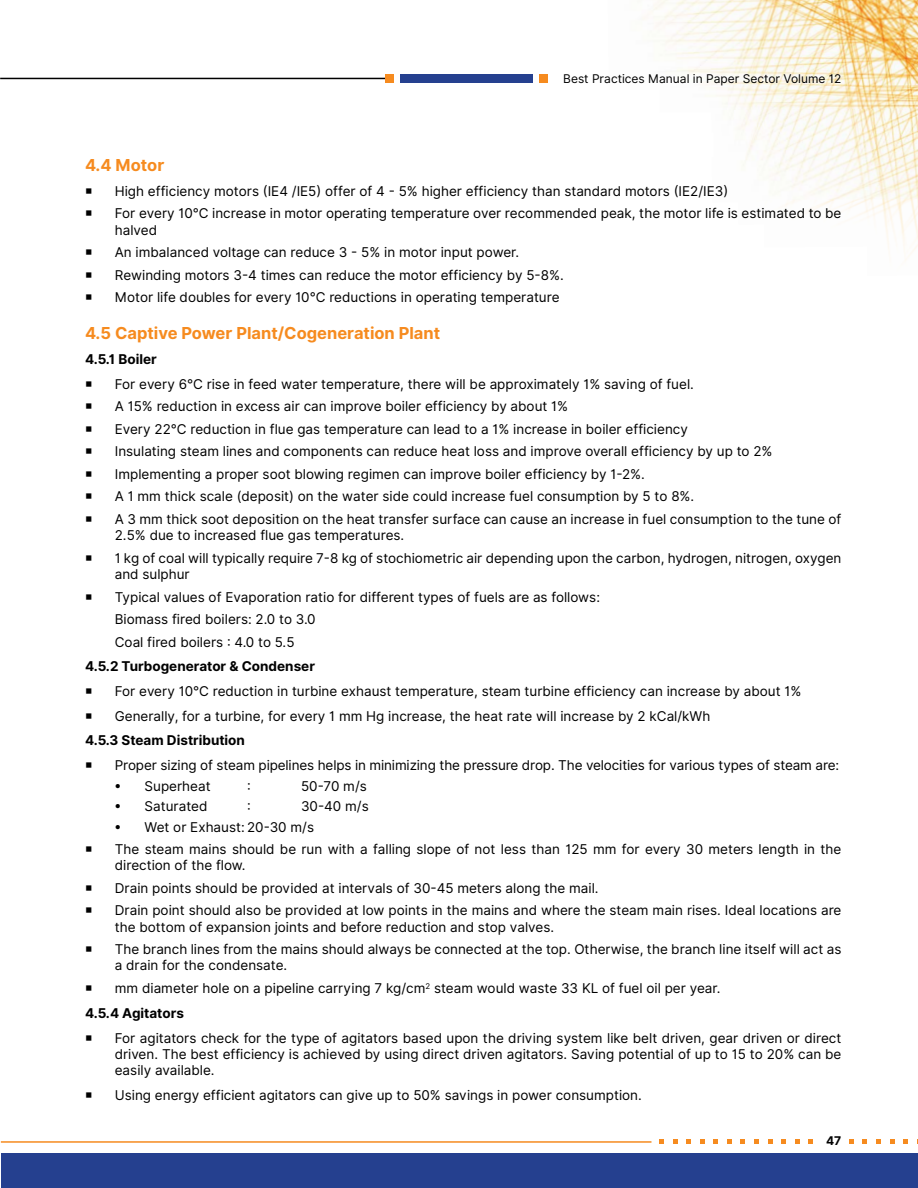
<style>
.page{position:relative;width:918px;height:1188px;background:#fff}
.page>*{position:absolute;margin:0;border:0;box-sizing:border-box;transform-origin:0 0}
.t1{font:700 16.5px "Inter";color:#f68b1f}
.t2{font:13.5px/16.2px "Inter";color:#000}
.t3{font:700 13.5px "Inter";color:#000}
.t4{font:12px "Inter";color:#000}
.t5{font:700 12px "Inter";color:#000}
.s1{font-weight:700}
</style>
<div class="page">
<img style="left:642px;top:0;width:276px;height:85px">
<img style="left:715px;top:85px;width:203px;height:23px">
<img style="left:733px;top:108px;width:185px;height:91px">
<img style="left:785px;top:199px;width:133px;height:22px">
<img style="left:885px;top:221px;width:33px;height:23px">
<img style="left:888px;top:244px;width:30px;height:17px">
<hr style="left:0;top:78px;width:390px;height:1px;background:#000">
<div style="left:386px;top:74px;width:8px;height:9px;background:#f68b1f"></div>
<div style="left:539px;top:74px;width:9px;height:9px;background:#f68b1f"></div>
<div style="left:400px;top:74px;width:133px;height:8px;background:#25408f"></div>
<div style="left:1px;top:1153px;width:917px;height:35px;background:#25408f"></div>
<hr style="left:1px;top:1141px;width:650px;height:2px;background:#f68b1f">
<svg style="left:890px;top:1140px;width:4px;height:4px"></svg>
<svg style="left:903px;top:1140px;width:5px;height:4px"></svg>
<svg style="left:876px;top:1140px;width:5px;height:4px"></svg>
<svg style="left:863px;top:1140px;width:4px;height:4px"></svg>
<svg style="left:808px;top:1140px;width:5px;height:4px"></svg>
<svg style="left:849px;top:1140px;width:5px;height:4px"></svg>
<svg style="left:795px;top:1140px;width:4px;height:4px"></svg>
<svg style="left:781px;top:1140px;width:5px;height:4px"></svg>
<svg style="left:768px;top:1140px;width:4px;height:4px"></svg>
<svg style="left:754px;top:1140px;width:5px;height:4px"></svg>
<svg style="left:741px;top:1140px;width:4px;height:4px"></svg>
<svg style="left:727px;top:1140px;width:5px;height:4px"></svg>
<svg style="left:713px;top:1140px;width:5px;height:4px"></svg>
<svg style="left:700px;top:1140px;width:5px;height:4px"></svg>
<svg style="left:686px;top:1140px;width:5px;height:4px"></svg>
<svg style="left:673px;top:1140px;width:5px;height:4px"></svg>
<svg style="left:659px;top:1140px;width:5px;height:4px"></svg>
<p class="t4" style="left:563px;top:70px;width:280px">Best Practices Manual in Paper Sector Volume 12</p>
<p class="t1" style="left:85px;top:153px;width:81px">4.4 Motor</p>
<p class="t2" style="left:85px;top:183px;width:645px">○ High efficiency motors (IE4 /IE5) offer of 4 - 5% higher efficiency than standard motors (IE2/IE3)</p>
<p class="t2" style="left:115px;top:206px;width:728px;text-indent:-30px">○ For every 10°C increase in motor operating temperature over recommended peak, the motor life is estimated to be halved</p>
<p class="t2" style="left:85px;top:244px;width:436px">○ An imbalanced voltage can reduce 3 - 5% in motor input power.</p>
<p class="t2" style="left:85px;top:267px;width:480px">○ Rewinding motors 3-4 times can reduce the motor efficiency by 5-8%.</p>
<p class="t2" style="left:85px;top:289px;width:476px">○ Motor life doubles for every 10°C reductions in operating temperature</p>
<p class="t1" style="left:85px;top:321px;width:357px">4.5 Captive Power Plant/Cogeneration Plant</p>
<p class="t3" style="left:85px;top:349px;width:73px">4.5.1 Boiler</p>
<p class="t2" style="left:85px;top:376px;width:610px">○ For every 6°C rise in feed water temperature, there will be approximately 1% saving of fuel.</p>
<p class="t2" style="left:85px;top:398px;width:485px">○ A 15% reduction in excess air can improve boiler efficiency by about 1%</p>
<p class="t2" style="left:85px;top:421px;width:604px">○ Every 22°C reduction in flue gas temperature can lead to a 1% increase in boiler efficiency</p>
<p class="t2" style="left:85px;top:443px;width:689px">○ Insulating steam lines and components can reduce heat loss and improve overall efficiency by up to 2%</p>
<p class="t2" style="left:85px;top:466px;width:561px">○ Implementing a proper soot blowing regimen can improve boiler efficiency by 1-2%.</p>
<p class="t2" style="left:85px;top:489px;width:611px">○ A 1 mm thick scale (deposit) on the water side could increase fuel consumption by 5 to 8%.</p>
<p class="t2" style="left:115px;top:511px;width:728px;text-indent:-30px">○ A 3 mm thick soot deposition on the heat transfer surface can cause an increase in fuel consumption to the tune of<br>2.5% due to increased flue gas temperatures.</p>
<p class="t2" style="left:115px;top:550px;width:728px;text-indent:-30px">○ 1 kg of coal will typically require 7-8 kg of stochiometric air depending upon the carbon, hydrogen, nitrogen, oxygen and sulphur</p>
<p class="t2" style="left:115px;top:586px;width:487px;line-height:22.5px;text-indent:-30px">○ Typical values of Evaporation ratio for different types of fuels are as follows:<br>Biomass fired boilers: 2.0 to 3.0<br>Coal fired boilers : 4.0 to 5.5</p>
<p class="t3" style="left:85px;top:657px;width:232px">4.5.2 Turbogenerator &amp; Condenser</p>
<p class="t2" style="left:85px;top:683px;width:718px">○ For every 10°C reduction in turbine exhaust temperature, steam turbine efficiency can increase by about 1%</p>
<p class="t2" style="left:85px;top:704px;width:627px;line-height:24.8px">○ Generally, for a turbine, for every 1 mm Hg increase, the heat rate will increase by 2 kCal/kWh<br><span class="s1">4.5.3 Steam Distribution</span></p>
<p class="t2" style="left:85px;top:757px;width:756px">○ Proper sizing of steam pipelines helps in minimizing the pressure drop. The velocities for various types of steam are:</p>
<p class="t2" style="left:115px;top:778px;width:97px">• Superheat</p>
<p class="t2" style="left:247px;top:778px;width:5px">:</p>
<p class="t2" style="left:301px;top:778px;width:67px">50-70 m/s</p>
<p class="t2" style="left:115px;top:798px;width:94px">• Saturated</p>
<p class="t2" style="left:247px;top:798px;width:5px">:</p>
<p class="t2" style="left:301px;top:798px;width:69px">30-40 m/s</p>
<p class="t2" style="left:115px;top:819px;width:201px">• Wet or Exhaust: 20-30 m/s</p>
<p class="t2" style="left:115px;top:841px;width:728px;text-indent:-30px">○ The steam mains should be run with a falling slope of not less than 125 mm for every 30 meters length in the direction of the flow.</p>
<p class="t2" style="left:85px;top:880px;width:515px">○ Drain points should be provided at intervals of 30-45 meters along the mail.</p>
<p class="t2" style="left:115px;top:903px;width:728px;text-indent:-30px">○ Drain point should also be provided at low points in the mains and where the steam main rises. Ideal locations are the bottom of expansion joints and before reduction and stop valves.</p>
<p class="t2" style="left:115px;top:941px;width:728px;text-indent:-30px">○ The branch lines from the mains should always be connected at the top. Otherwise, the branch line itself will act as a drain for the condensate.</p>
<p class="t2" style="left:85px;top:976px;width:637px;line-height:24.8px">○ mm diameter hole on a pipeline carrying 7 kg/cm<sup>2</sup> steam would waste 33 KL of fuel oil per year.<br><span class="s1">4.5.4 Agitators</span></p>
<p class="t2" style="left:115px;top:1030px;width:728px;text-align:justify;text-indent:-30px">○ For agitators check for the type of agitators based upon the driving system like belt driven, gear driven or direct driven. The best efficiency is achieved by using direct driven agitators. Saving potential of up to 15 to 20% can be easily available.</p>
<p class="t2" style="left:85px;top:1087px;width:558px">○ Using energy efficient agitators can give up to 50% savings in power consumption.</p>
<p class="t5" style="left:826px;top:1132px;width:17px">47</p>
</div>
